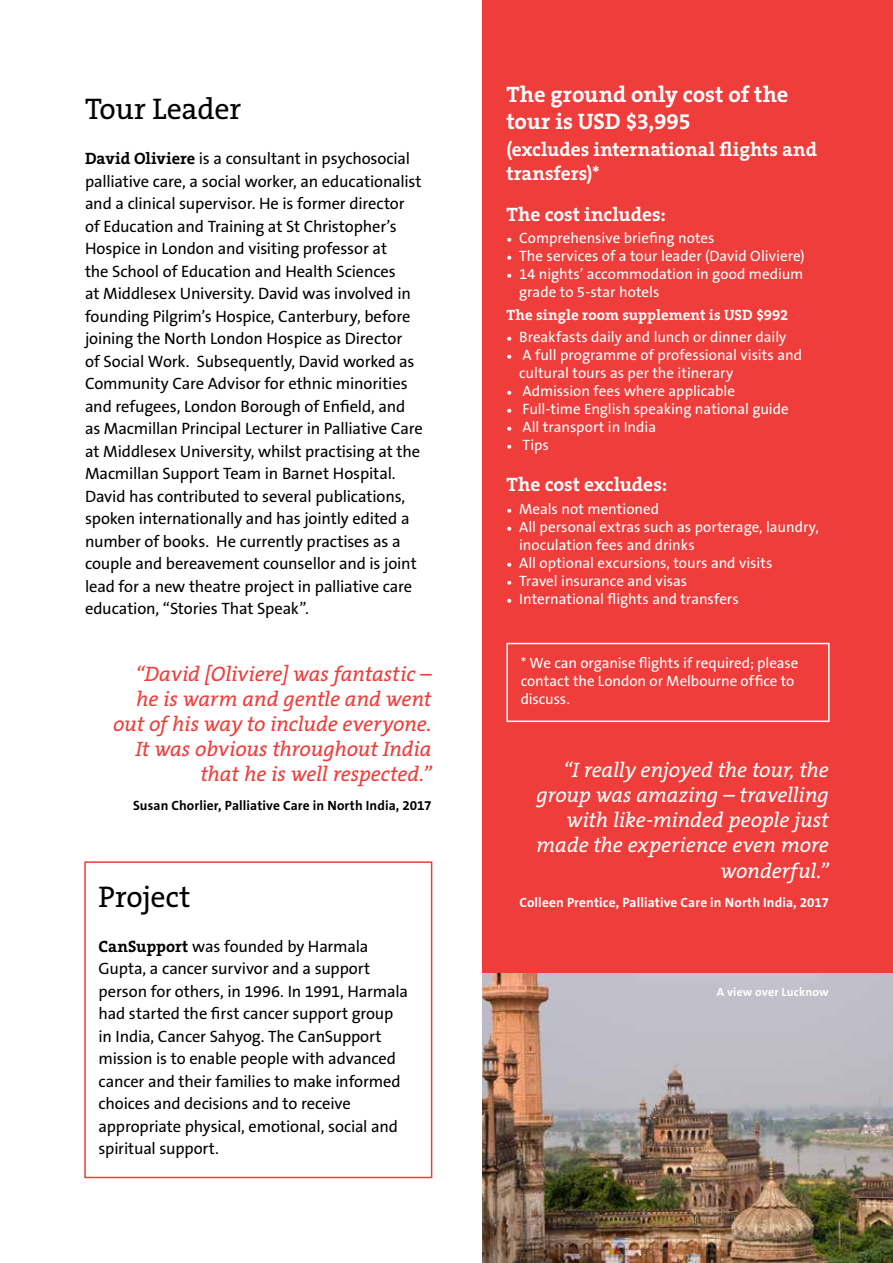
<style>
.page{position:relative;width:893px;height:1263px;background:#fff}
.page>*{position:absolute;margin:0;border:0;box-sizing:border-box;transform-origin:0 0}
.t1{font:30px "The Serif B5 Plain";letter-spacing:-.01em;color:#000}
.t2{font:700 22.5px/27px "The Serif B7";letter-spacing:-.005em;color:#fff}
.t3{font:italic 21px/25.2px "The Serif B5 Plain";letter-spacing:-.01em;color:#ee3d3a;text-align:right}
.t4{font:italic 21px/25.2px "The Serif B5 Plain";letter-spacing:-.01em;color:#fff;text-align:right}
.t5{font:700 19.5px/23.4px "The Serif B7";color:#fff}
.t6{font:16.5px/22.5px "The Sans B5 Plain";letter-spacing:-.01em;color:#000}
.t7{font:15px/18px "The Sans B5 Plain";color:#fff}
.t8{font:700 15px "The Serif B7";color:#fff}
.t9{font:700 13.5px "The Sans B7";letter-spacing:.005em;color:#fff}
.t10{font:700 13.5px "The Sans B7";letter-spacing:.005em;color:#000}
.t11{font:700 12px "The Sans B7";letter-spacing:.015em;color:#fff}
.s1{font-family:"The Serif B7";font-weight:700}
.s2{font-family:"Minion Pro"}
</style>
<div class="page">
<div style="left:483px;top:0;width:410px;height:1263px;background:#ee3d3a"></div>
<div style="left:506px;top:643px;width:324px;height:79px;border:2px solid #fff"></div>
<img style="left:483px;top:974px;width:410px;height:289px">
<div style="left:84px;top:861px;width:348px;height:317px;border:2px solid #ee3d3a"></div>
<h1 class="t1" style="left:85px;top:94px;width:158px">Tour Leader</h1>
<p class="t6" style="left:85px;top:148px;width:339px"><span class="s1">David Oliviere</span> is a consultant in psychosocial palliative care, a social worker, an educationalist and a clinical supervisor. He is former director of Education and Training at St Christopher’s Hospice in London and visiting professor at<br>the School of Education and Health Sciences<br>at Middlesex University. David was involved in founding Pilgrim’s Hospice, Canterbury, before joining the North London Hospice as Director<br>of Social Work. Subsequently, David worked as Community Care Advisor for ethnic minorities and refugees, London Borough of Enfield, and as Macmillan Principal Lecturer in Palliative Care at Middlesex University, whilst practising at the Macmillan Support Team in Barnet Hospital.<br>David has contributed to several publications, spoken internationally and has jointly edited a number of books. He currently practises as a couple and bereavement counsellor and is joint lead for a new theatre project in palliative care education, “Stories That Speak”.</p>
<p class="t3" style="left:113px;top:662px;width:320px">“David [Oliviere] was fantastic – he is warm and gentle and went out of his way to include everyone.<br>It was obvious throughout India that he is well respected.”</p>
<p class="t10" style="left:133px;top:799px;width:300px">Susan Chorlier, Palliative Care in North India, 2017</p>
<h1 class="t1" style="left:99px;top:881px;width:94px">Project</h1>
<p class="t6" style="left:99px;top:936px;width:311px"><span class="s1">CanSupport</span> was founded by Harmala Gupta, a cancer survivor and a support person for others, in 1996. In 1991, Harmala had started the first cancer support group in India, Cancer Sahyog. The CanSupport mission is to enable people with advanced cancer and their families to make informed choices and decisions and to receive appropriate physical, emotional, social and spiritual support.</p>
<h2 class="t2" style="left:506px;top:81px;width:284px">The ground only cost of the tour is USD $3,995</h2>
<p class="t5" style="left:506px;top:139px;width:312px">(excludes international flights and transfers)*</p>
<p class="t5" style="left:506px;top:204px;width:161px">The cost includes:</p>
<p class="t7" style="left:506px;top:230px;width:210px"><span class="s2">•</span> Comprehensive briefing notes</p>
<p class="t7" style="left:506px;top:248px;width:300px"><span class="s2">•</span> The services of a tour leader (David Oliviere)</p>
<p class="t7" style="left:519px;top:266px;width:286px;text-indent:-13px"><span class="s2">•</span> 14 nights’ accommodation in good medium grade to 5-star hotels</p>
<p class="t8" style="left:506px;top:307px;width:283px">The single room supplement is USD $992</p>
<p class="t7" style="left:506px;top:329px;width:282px"><span class="s2">•</span> Breakfasts daily and lunch or dinner daily</p>
<p class="t7" style="left:519px;top:347px;width:284px;text-indent:-13px"><span class="s2">•</span> A full programme of professional visits and cultural tours as per the itinerary</p>
<p class="t7" style="left:506px;top:383px;width:230px"><span class="s2">•</span> Admission fees where applicable</p>
<p class="t7" style="left:506px;top:401px;width:284px"><span class="s2">•</span> Full-time English speaking national guide</p>
<p class="t7" style="left:506px;top:419px;width:151px"><span class="s2">•</span> All transport in India</p>
<p class="t7" style="left:506px;top:437px;width:44px"><span class="s2">•</span> Tips</p>
<p class="t5" style="left:506px;top:474px;width:162px">The cost excludes:</p>
<p class="t7" style="left:506px;top:500px;width:154px"><span class="s2">•</span> Meals not mentioned</p>
<p class="t7" style="left:519px;top:518px;width:301px;text-indent:-13px"><span class="s2">•</span> All personal extras such as porterage, laundry, inoculation fees and drinks</p>
<p class="t7" style="left:506px;top:554px;width:268px"><span class="s2">•</span> All optional excursions, tours and visits</p>
<p class="t7" style="left:506px;top:572px;width:182px"><span class="s2">•</span> Travel insurance and visas</p>
<p class="t7" style="left:506px;top:590px;width:234px"><span class="s2">•</span> International flights and transfers</p>
<p class="t7" style="left:521px;top:654px;width:279px">* We can organise flights if required; please contact the London or Melbourne office to discuss.</p>
<p class="t4" style="left:536px;top:758px;width:294px">“I really enjoyed the tour, the group was amazing – travelling with like-minded people just made the experience even more wonderful.”</p>
<p class="t9" style="left:519px;top:895px;width:311px">Colleen Prentice, Palliative Care in North India, 2017</p>
<p class="t11" style="left:717px;top:986px;width:114px">A view over Lucknow</p>
</div>
